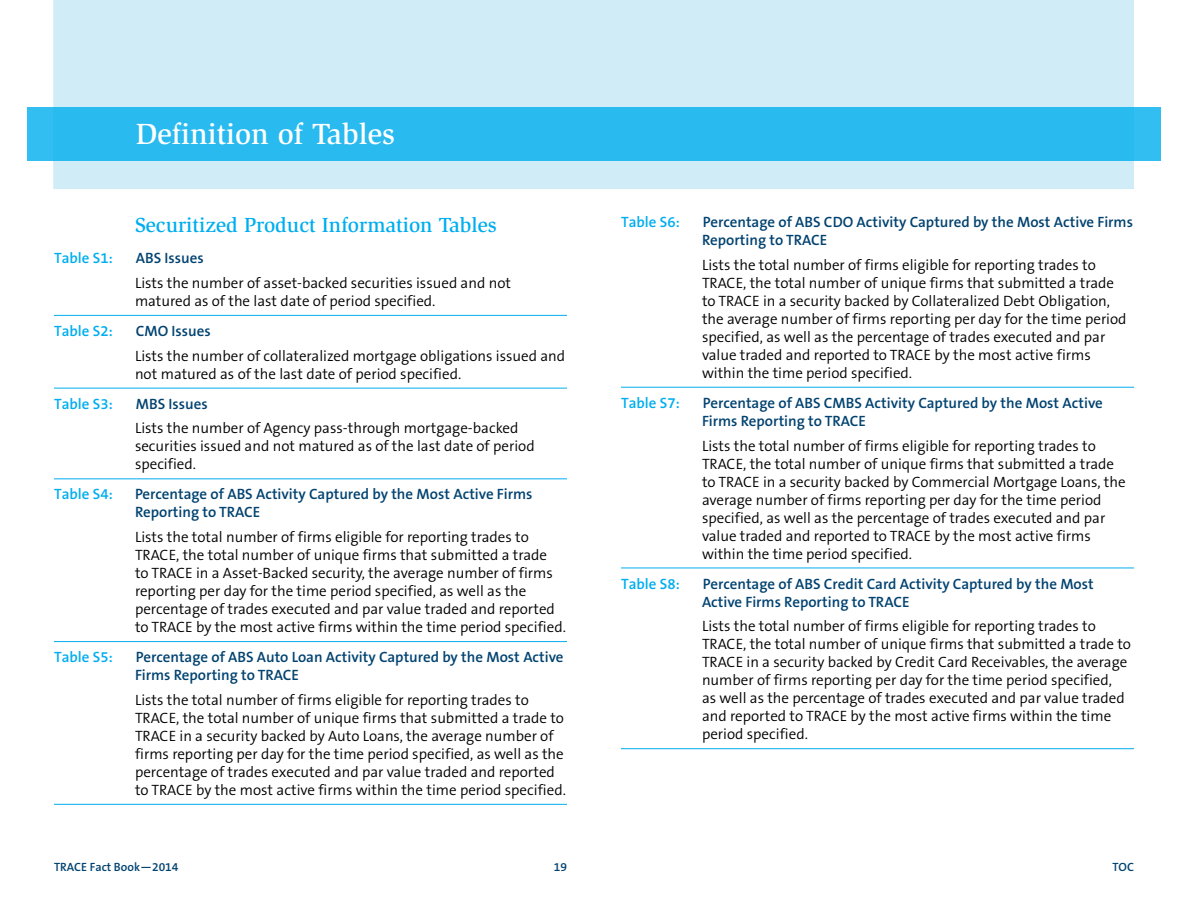
<style>
.page{position:relative;width:1188px;height:918px;background:#fff}
.page>*{position:absolute;margin:0;border:0;box-sizing:border-box;transform-origin:0 0}
.t1{font:500 30px "Slimbach LT";color:#fff}
.t2{font:500 21px "Slimbach LT";color:#00aeef}
.t3{font:300 15px/18px "The Sans B4";color:#000}
.t4{font:600 15px/18px "The Sans B6";color:#004270}
.t5{font:600 15px "The Sans B6";color:#00aeef}
.t6{font:600 12px "The Sans B6";color:#004270}
</style>
<div class="page">
<div style="left:53px;top:0;width:1081px;height:189px;background:#d0ecf6"></div>
<div style="left:27px;top:107px;width:1134px;height:54px;background:#29baf0"></div>
<hr style="left:54px;top:315px;width:513px;height:1px;background:#00aeef">
<hr style="left:54px;top:388px;width:513px;height:1px;background:#00aeef">
<hr style="left:54px;top:478px;width:513px;height:1px;background:#00aeef">
<hr style="left:54px;top:641px;width:513px;height:1px;background:#00aeef">
<hr style="left:54px;top:804px;width:513px;height:1px;background:#00aeef">
<hr style="left:621px;top:387px;width:513px;height:1px;background:#00aeef">
<hr style="left:621px;top:568px;width:513px;height:1px;background:#00aeef">
<hr style="left:621px;top:748px;width:513px;height:1px;background:#00aeef">
<h1 class="t1" style="left:136px;top:116px;width:261px">Definition of Tables</h1>
<h2 class="t2" style="left:135px;top:212px;width:363px">Securitized Product Information Tables</h2>
<p class="t5" style="left:54px;top:250px;width:60px">Table S1:</p>
<p class="t4" style="left:136px;top:250px;width:69px">ABS Issues</p>
<p class="t3" style="left:135px;top:274px;width:378px">Lists the number of asset-backed securities issued and not matured as of the last date of period specified.</p>
<p class="t5" style="left:54px;top:323px;width:60px">Table S2:</p>
<p class="t4" style="left:136px;top:322px;width:76px">CMO Issues</p>
<p class="t3" style="left:135px;top:347px;width:432px">Lists the number of collateralized mortgage obligations issued and not matured as of the last date of period specified.</p>
<p class="t5" style="left:54px;top:396px;width:60px">Table S3:</p>
<p class="t4" style="left:136px;top:395px;width:73px">MBS Issues</p>
<p class="t3" style="left:135px;top:420px;width:401px">Lists the number of Agency pass-through mortgage-backed securities issued and not matured as of the last date of period specified.</p>
<p class="t5" style="left:54px;top:486px;width:60px">Table S4:</p>
<p class="t4" style="left:135px;top:486px;width:399px">Percentage of ABS Activity Captured by the Most Active Firms<br>Reporting to TRACE</p>
<p class="t3" style="left:135px;top:529px;width:432px">Lists the total number of firms eligible for reporting trades to TRACE, the total number of unique firms that submitted a trade<br>to TRACE in a Asset-Backed security, the average number of firms reporting per day for the time period specified, as well as the percentage of trades executed and par value traded and reported to TRACE by the most active firms within the time period specified.</p>
<p class="t5" style="left:54px;top:649px;width:60px">Table S5:</p>
<p class="t4" style="left:135px;top:649px;width:430px">Percentage of ABS Auto Loan Activity Captured by the Most Active<br>Firms Reporting to TRACE</p>
<p class="t3" style="left:135px;top:691px;width:432px">Lists the total number of firms eligible for reporting trades to TRACE, the total number of unique firms that submitted a trade to TRACE in a security backed by Auto Loans, the average number of firms reporting per day for the time period specified, as well as the percentage of trades executed and par value traded and reported to TRACE by the most active firms within the time period specified.</p>
<p class="t5" style="left:621px;top:214px;width:60px">Table S6:</p>
<p class="t4" style="left:702px;top:213px;width:433px">Percentage of ABS CDO Activity Captured by the Most Active Firms<br>Reporting to TRACE</p>
<p class="t3" style="left:702px;top:256px;width:426px">Lists the total number of firms eligible for reporting trades to TRACE, the total number of unique firms that submitted a trade to TRACE in a security backed by Collateralized Debt Obligation, the average number of firms reporting per day for the time period specified, as well as the percentage of trades executed and par value traded and reported to TRACE by the most active firms within the time period specified.</p>
<p class="t5" style="left:621px;top:395px;width:60px">Table S7:</p>
<p class="t4" style="left:702px;top:394px;width:402px">Percentage of ABS CMBS Activity Captured by the Most Active<br>Firms Reporting to TRACE</p>
<p class="t3" style="left:702px;top:437px;width:425px">Lists the total number of firms eligible for reporting trades to TRACE, the total number of unique firms that submitted a trade to TRACE in a security backed by Commercial Mortgage Loans, the average number of firms reporting per day for the time period specified, as well as the percentage of trades executed and par value traded and reported to TRACE by the most active firms within the time period specified.</p>
<p class="t5" style="left:621px;top:575px;width:60px">Table S8:</p>
<p class="t4" style="left:702px;top:575px;width:393px">Percentage of ABS Credit Card Activity Captured by the Most<br>Active Firms Reporting to TRACE</p>
<p class="t3" style="left:702px;top:618px;width:431px">Lists the total number of firms eligible for reporting trades to TRACE, the total number of unique firms that submitted a trade to TRACE in a security backed by Credit Card Receivables, the average number of firms reporting per day for the time period specified,<br>as well as the percentage of trades executed and par value traded and reported to TRACE by the most active firms within the time period specified.</p>
<p class="t6" style="left:54px;top:861px;width:126px">TRACE Fact Book—2014</p>
<p class="t6" style="left:554px;top:861px;width:15px">19</p>
<p class="t6" style="left:1112px;top:861px;width:23px">TOC</p>
</div>
